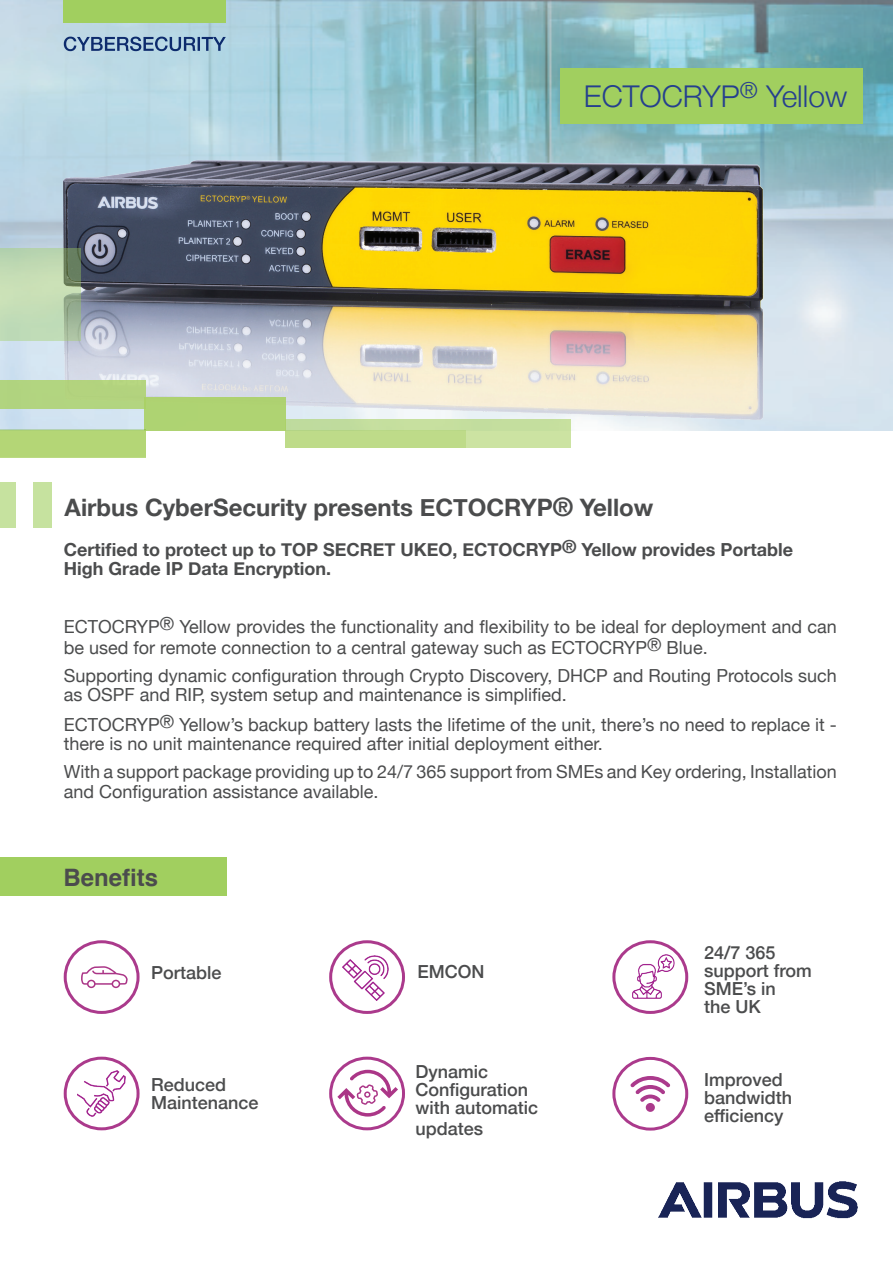
<style>
.page{position:relative;width:893px;height:1263px;background:#fff}
.page>*{position:absolute;margin:0;border:0;box-sizing:border-box;transform-origin:0 0}
.t1{font:300 30px "Helvetica Neue";color:#253f8e}
.t2{font:700 24px "Helvetica Neue";color:#4b4c4d}
.t3{font:700 24px "Helvetica";color:#4b4c4d}
.t4{font:18px/19.5px "Helvetica Neue";color:#4b4c4d}
.t5{font:500 18px/18px "Helvetica Neue";color:#4b4c4d}
.t6{font:700 18px/19.5px "Helvetica Neue";color:#4b4c4d}
.s1{font-size:25.5px}
</style>
<div class="page">
<img style="left:0;top:0;width:893px;height:431px">
<img style="left:0;top:114px;width:876px;height:317px">
<svg style="left:0;top:248px;width:81px;height:92px;fill:#c0dbb6"></svg>
<div style="left:34px;top:482px;width:18px;height:46px;background:#c6e29f"></div>
<div style="left:0;top:482px;width:16px;height:46px;background:#c6e29f"></div>
<svg style="left:64px;top:37px;width:162px;height:14px"></svg>
<div style="left:64px;top:0;width:162px;height:22px;background:#a1cf5f"></div>
<div style="left:560px;top:68px;width:303px;height:56px;background:#a1cf5f"></div>
<img style="left:658px;top:1181px;width:200px;height:38px">
<div style="left:646px;top:1103px;width:9px;height:9px;background:#ab3a8c;border-radius:50%"></div>
<svg style="left:630px;top:1076px;width:40px;height:26px"></svg>
<div style="left:612px;top:1057px;width:76px;height:73px;border:3px solid #ab3a8c;border-radius:50%"></div>
<svg style="left:337px;top:1070px;width:61px;height:46px"></svg>
<div style="left:329px;top:1057px;width:76px;height:73px;border:3px solid #ab3a8c;border-radius:50%"></div>
<svg style="left:81px;top:966px;width:47px;height:22px"></svg>
<div style="left:64px;top:940px;width:76px;height:74px;border:3px solid #ab3a8c;border-radius:50%"></div>
<div style="left:64px;top:1057px;width:76px;height:73px;border:3px solid #ab3a8c;border-radius:50%"></div>
<img style="left:78px;top:1070px;width:48px;height:47px">
<img style="left:632px;top:954px;width:42px;height:44px">
<div style="left:612px;top:940px;width:76px;height:74px;border:3px solid #ab3a8c;border-radius:50%"></div>
<div style="left:0;top:857px;width:226px;height:39px;background:#a1cf5f"></div>
<img style="left:342px;top:956px;width:46px;height:45px">
<div style="left:329px;top:940px;width:76px;height:74px;border:3px solid #ab3a8c;border-radius:50%"></div>
<div style="left:144px;top:397px;width:141px;height:34px;background:#afd372"></div>
<svg style="left:285px;top:420px;width:286px;height:28px"></svg>
<div style="left:0;top:380px;width:146px;height:29px;background:#b2d480"></div>
<div style="left:0;top:429px;width:146px;height:28px;background:#b4d1b6"></div>
<div style="left:0;top:430px;width:146px;height:28px;background:#b4d676"></div>
<h1 class="t1" style="left:584px;top:72px;width:265px">ECTOCRYP<sup>®</sup> Yellow</h1>
<h2 class="t2" style="left:65px;top:489px;width:590px">Airbus CyberSecurity presents ECTOCRYP<span class="s1">®</span> Yellow</h2>
<p class="t6" style="left:64px;top:540px;width:731px">Certified to protect up to TOP SECRET UKEO, ECTOCRYP® Yellow provides Portable<br>High Grade IP Data Encryption.</p>
<p class="t4" style="left:64px;top:617px;width:775px;line-height:21px">ECTOCRYP® Yellow provides the functionality and flexibility to be ideal for deployment and can be used for remote connection to a central gateway such as ECTOCRYP® Blue.</p>
<p class="t4" style="left:64px;top:666px;width:775px">Supporting dynamic configuration through Crypto Discovery, DHCP and Routing Protocols such as OSPF and RIP, system setup and maintenance is simplified.</p>
<p class="t4" style="left:64px;top:715px;width:775px">ECTOCRYP® Yellow’s backup battery lasts the lifetime of the unit, there’s no need to replace it - there is no unit maintenance required after initial deployment either.</p>
<p class="t4" style="left:64px;top:763px;width:775px">With a support package providing up to 24/7 365 support from SMEs and Key ordering, Installation and Configuration assistance available.</p>
<h2 class="t3" style="left:63px;top:858px;width:96px">Benefits</h2>
<p class="t5" style="left:151px;top:963px;width:72px">Portable</p>
<p class="t5" style="left:151px;top:1074px;width:109px">Reduced<br>Maintenance</p>
<p class="t5" style="left:418px;top:961px;width:69px">EMCON</p>
<p class="t5" style="left:415px;top:1061px;width:124px">Dynamic<br>Configuration with automatic</p>
<p class="t5" style="left:415px;top:1118px;width:69px">updates</p>
<p class="t5" style="left:704px;top:942px;width:109px">24/7 365 support from<br>SME’s in<br>the UK</p>
<p class="t5" style="left:704px;top:1069px;width:90px">Improved bandwidth efficiency</p>
</div>
